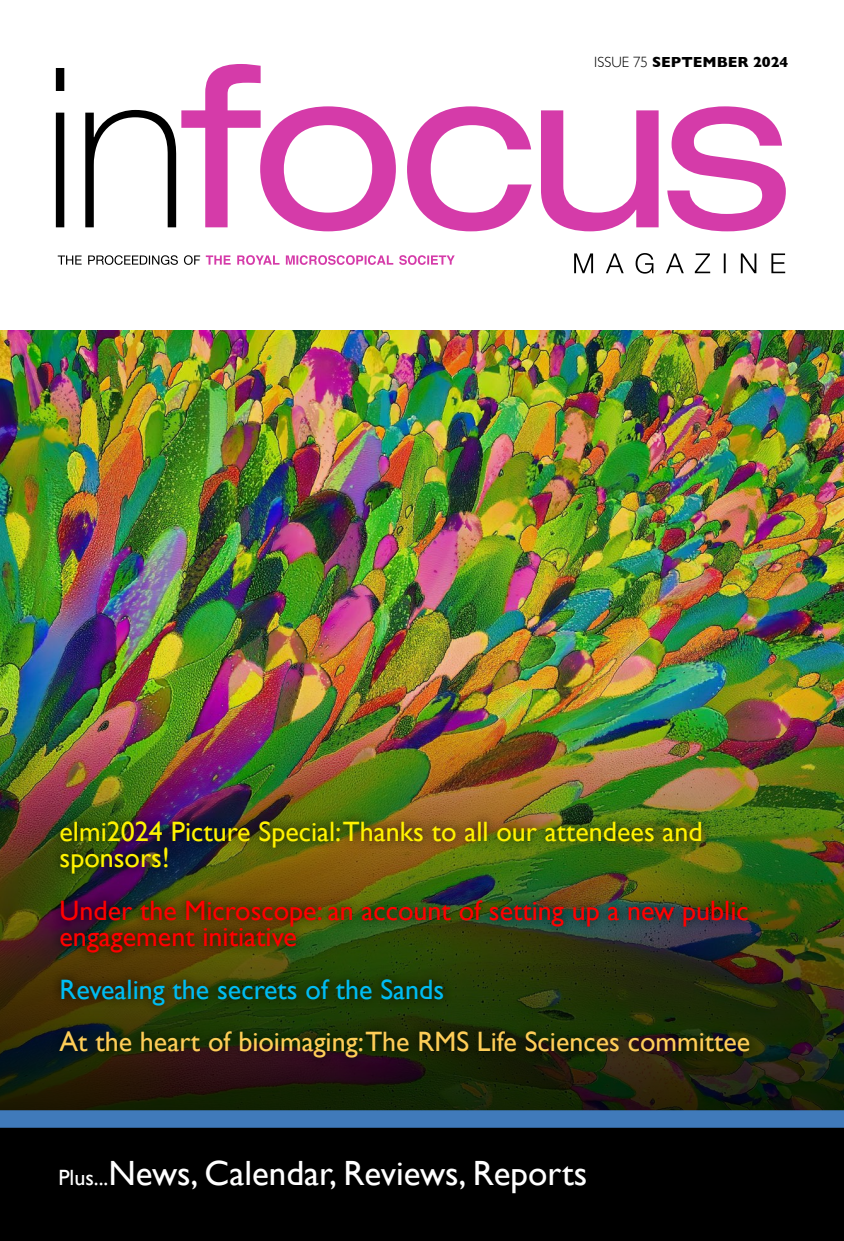
<style>
.page{position:relative;width:844px;height:1241px;background:#fff}
.page>*{position:absolute;margin:0;border:0;box-sizing:border-box;transform-origin:0 0}
.t1{font:35px "Gill Sans";color:#fff}
.Running_header_H_tag{font:28px/26.2px "Gill Sans";color:#f00}
.Running_header_H_tag-2{font:28px/26.2px "Gill Sans";color:#fff200}
.Running_header_H_tag-3{font:28px "Gill Sans";color:#fecd57}
.Running_header_H_tag-4{font:28px "Gill Sans";color:#00bcf2}
.t2{font:700 14.88px "Gill Sans";color:#000}
.s1{font-weight:300}
.s2{font-size:22.05px}
</style>
<div class="page">
<svg style="left:56px;top:68px;width:8px;height:159px"></svg>
<svg style="left:85px;top:64px;width:311px;height:167px"></svg>
<svg style="left:407px;top:106px;width:124px;height:125px"></svg>
<svg style="left:541px;top:110px;width:117px;height:121px"></svg>
<svg style="left:667px;top:106px;width:118px;height:125px"></svg>
<svg style="left:574px;top:253px;width:211px;height:20px"></svg>
<svg style="left:58px;top:255px;width:142px;height:10px"></svg>
<svg style="left:206px;top:255px;width:248px;height:10px"></svg>
<img style="left:0;top:331px;width:843px;height:349px">
<img style="left:0;top:680px;width:843px;height:430px">
<div style="left:0;top:1125px;width:843px;height:115px;background:#000"></div>
<div style="left:0;top:1110px;width:843px;height:17px;background:#407aba"></div>
<div style="left:50px;top:811px;width:709px;height:256px;background:#000;opacity:.95"></div>
<p class="t2" style="left:594px;top:50px;width:195px"><span class="s1">ISSUE 75</span> SEPTEMBER 2024</p>
<p class="Running_header_H_tag-2" style="left:60px;top:817px;width:644px">elmi2024 Picture Special:Thanks to all our attendees and sponsors!</p>
<p class="Running_header_H_tag" style="left:60px;top:896px;width:690px">Under the Microscope: an account of setting up a new public engagement initiative</p>
<p class="Running_header_H_tag-4" style="left:60px;top:972px;width:386px">Revealing the secrets of the Sands</p>
<p class="Running_header_H_tag-3" style="left:60px;top:1024px;width:692px">At the heart of bioimaging:The RMS Life Sciences committee</p>
<p class="t1" style="left:58px;top:1152px;width:530px"><span class="s2">Plus...</span>News, Calendar, Reviews, Reports</p>
</div>
